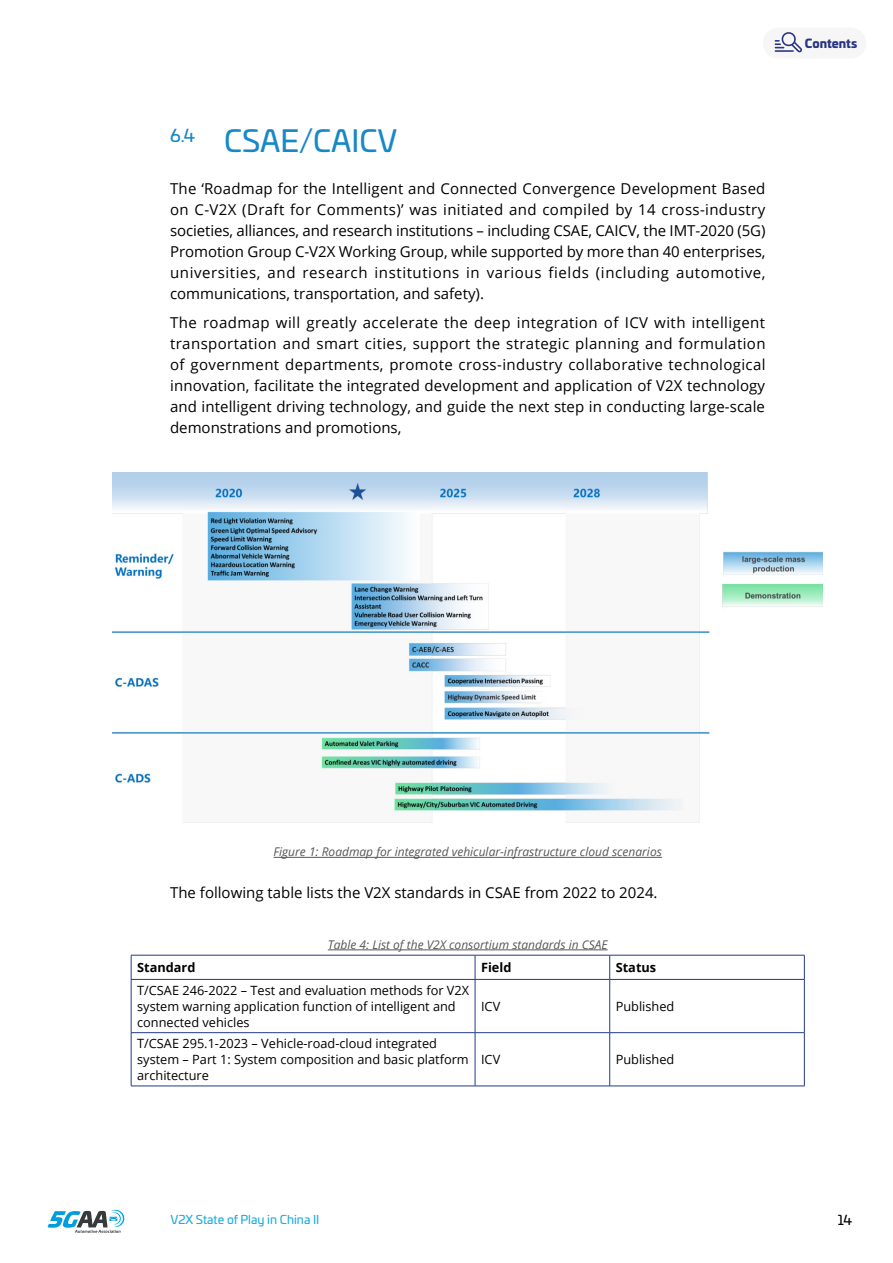
<style>
.page{position:relative;width:893px;height:1263px;background:#fff}
.page>*{position:absolute;margin:0;border:0;box-sizing:border-box;transform-origin:0 0}
.t1{font:30px "Univia Pro";color:#1688c7}
.t2{font:15px/21px "Open Sans";color:#000;text-align:justify}
.t3{font:13.5px "Univia Pro";color:#000}
.t4{font:12.75px/15.8px "Open Sans";color:#000}
.t5{font:700 12.75px "Open Sans";color:#000}
.t6{font:italic 12px "Open Sans";color:#575756}
.t7{font:12px "Univia Pro";color:#1eace1}
.t8{font:900 12px "Univia Pro";color:#283583}
</style>
<div class="page">
<svg style="left:48px;top:1209px;width:77px;height:24px"></svg>
<div style="left:763px;top:28px;width:103px;height:30px;background:#f6f6f6;border-radius:15px"></div>
<svg style="left:775px;top:32px;width:27px;height:21px"></svg>
<hr style="left:274px;top:857px;width:388px;height:1px;background:#575756">
<hr style="left:328px;top:949px;width:280px;height:1px;background:#575756">
<img style="left:113px;top:473px;width:710px;height:350px">
<hr style="left:131px;top:955px;width:344px;height:1px;background:#23398b">
<svg style="left:131px;top:955px;width:1px;height:24px"></svg>
<hr style="left:475px;top:955px;width:135px;height:1px;background:#23398b">
<svg style="left:475px;top:955px;width:1px;height:24px"></svg>
<hr style="left:610px;top:955px;width:195px;height:1px;background:#23398b">
<svg style="left:609px;top:955px;width:1px;height:24px"></svg>
<svg style="left:804px;top:955px;width:1px;height:24px"></svg>
<hr style="left:131px;top:979px;width:344px;height:1px;background:#23398b">
<hr style="left:131px;top:980px;width:1px;height:52px;background:#23398b">
<hr style="left:475px;top:979px;width:135px;height:1px;background:#23398b">
<hr style="left:475px;top:980px;width:1px;height:52px;background:#23398b">
<hr style="left:610px;top:979px;width:195px;height:1px;background:#23398b">
<hr style="left:609px;top:980px;width:1px;height:52px;background:#23398b">
<hr style="left:804px;top:980px;width:1px;height:52px;background:#23398b">
<hr style="left:131px;top:1032px;width:344px;height:1px;background:#23398b">
<hr style="left:131px;top:1033px;width:1px;height:53px;background:#23398b">
<hr style="left:475px;top:1032px;width:135px;height:1px;background:#23398b">
<hr style="left:475px;top:1033px;width:1px;height:53px;background:#23398b">
<hr style="left:610px;top:1032px;width:195px;height:1px;background:#23398b">
<hr style="left:609px;top:1033px;width:1px;height:53px;background:#23398b">
<hr style="left:804px;top:1033px;width:1px;height:53px;background:#23398b">
<hr style="left:131px;top:1086px;width:344px;height:1px;background:#23398b">
<hr style="left:475px;top:1086px;width:135px;height:1px;background:#23398b">
<hr style="left:610px;top:1086px;width:195px;height:1px;background:#23398b">
<h1 class="t1" style="left:170px;top:118px;width:229px"><sup>6.4</sup> CSAE/CAICV</h1>
<p class="t2" style="left:170px;top:177px;width:597px">The ‘Roadmap for the Intelligent and Connected Convergence Development Based on C-V2X (Draft for Comments)’ was initiated and compiled by 14 cross-industry societies, alliances, and research institutions – including CSAE, CAICV, the IMT-2020 (5G)<br>Promotion Group C-V2X Working Group, while supported by more than 40 enterprises, universities, and research institutions in various fields (including automotive, communications, transportation, and safety).</p>
<p class="t2" style="left:170px;top:312px;width:597px">The roadmap will greatly accelerate the deep integration of ICV with intelligent transportation and smart cities, support the strategic planning and formulation of government departments, promote cross-industry collaborative technological innovation, facilitate the integrated development and application of V2X technology and intelligent driving technology, and guide the next step in conducting large-scale demonstrations and promotions,</p>
<p class="t8" style="left:805px;top:33px;width:54px">Contents</p>
<p class="t6" style="left:274px;top:844px;width:390px">Figure 1: Roadmap for integrated vehicular-infrastructure cloud scenarios</p>
<p class="t2" style="left:170px;top:882px;width:489px">The following table lists the V2X standards in CSAE from 2022 to 2024.</p>
<p class="t6" style="left:328px;top:936px;width:281px">Table 4: List of the V2X consortium standards in CSAE</p>
<p class="t5" style="left:137px;top:958px;width:60px">Standard</p>
<p class="t5" style="left:481px;top:958px;width:32px">Field</p>
<p class="t5" style="left:616px;top:958px;width:42px">Status</p>
<p class="t4" style="left:137px;top:982px;width:333px">T/CSAE 246-2022 – Test and evaluation methods for V2X system warning application function of intelligent and connected vehicles</p>
<p class="t4" style="left:481px;top:998px;width:21px">ICV</p>
<p class="t4" style="left:616px;top:998px;width:60px">Published</p>
<p class="t4" style="left:137px;top:1035px;width:333px">T/CSAE 295.1-2023 – Vehicle-road-cloud integrated system – Part 1: System composition and basic platform architecture</p>
<p class="t4" style="left:481px;top:1051px;width:21px">ICV</p>
<p class="t4" style="left:616px;top:1051px;width:60px">Published</p>
<p class="t7" style="left:170px;top:1211px;width:151px">V2X State of Play in China II</p>
<p class="t3" style="left:838px;top:1210px;width:16px">14</p>
</div>
